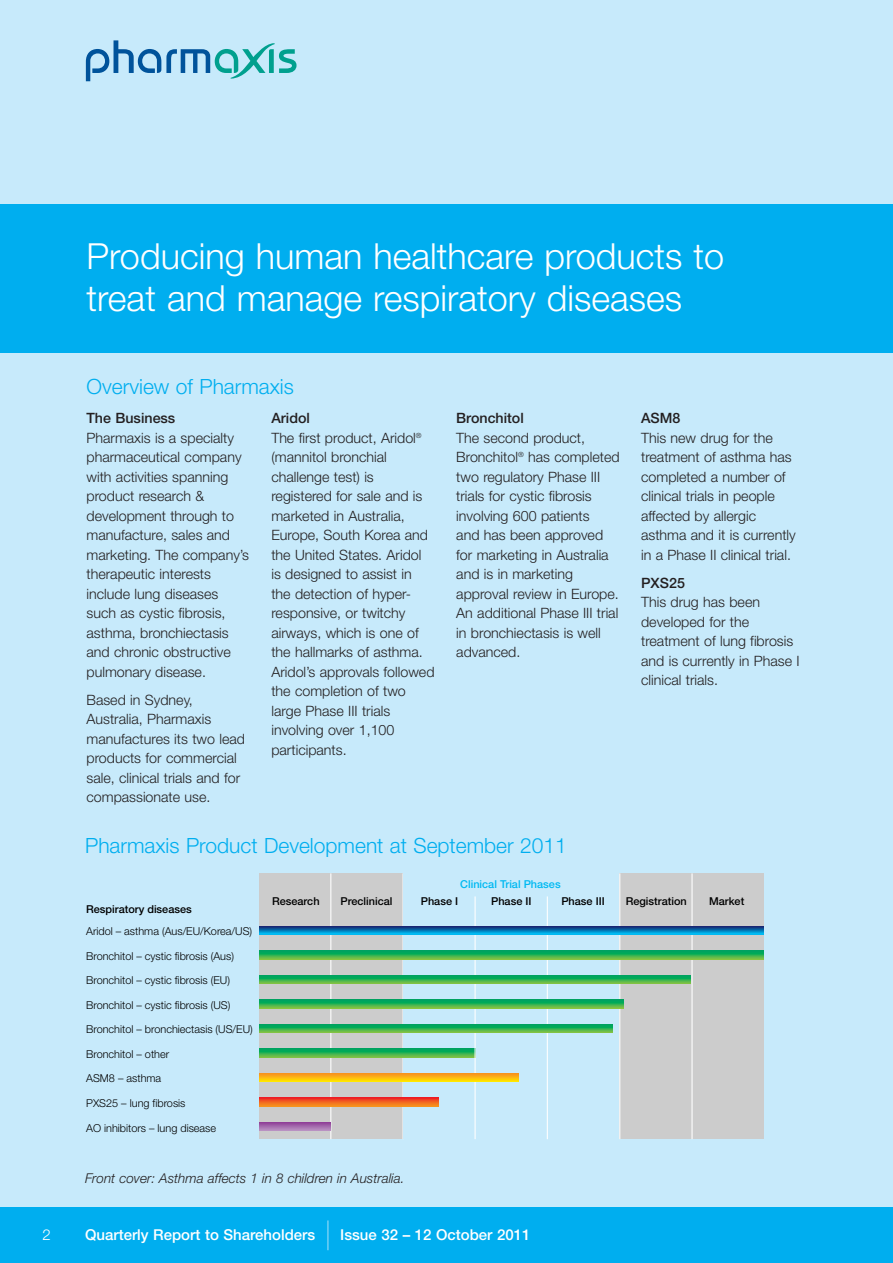
<style>
.page{position:relative;width:893px;height:1263px;background:#c7eafb}
.page>*{position:absolute;margin:0;border:0;box-sizing:border-box;transform-origin:0 0}
.t1{font:300 36px/42px "Helvetica Neue";color:#fff}
.t2{font:300 21px "Helvetica Neue";color:#00aeef}
.t3{font:500 15px "Helvetica Neue";color:#fff}
.t4{font:300 15px "Helvetica Neue";color:#fff}
.t5{font:300 14.25px/19.5px "Helvetica Neue";color:#231f20}
.t6{font:500 14.25px "Helvetica Neue";color:#231f20}
.t7{font:italic 300 13.5px "Helvetica Neue";color:#231f20}
.t8{font:300 10.95px "Helvetica Neue";color:#000}
.t9{font:500 10.95px "Helvetica Neue";color:#000}
.t10{font:500 10.95px "Helvetica Neue";color:#00b9f2}
.s1{font-weight:500}
</style>
<div class="page">
<div style="left:259px;top:873px;width:144px;height:266px;background:#ccc"></div>
<hr style="left:403px;top:873px;width:1px;height:266px;background:#fff">
<hr style="left:330px;top:873px;width:1px;height:266px;background:#fff">
<div style="left:620px;top:873px;width:144px;height:266px;background:#ccc"></div>
<hr style="left:619px;top:873px;width:1px;height:266px;background:#fff">
<hr style="left:547px;top:896px;width:1px;height:243px;background:#fff">
<svg style="left:259px;top:1048px;width:216px;height:10px;background:#31b152"></svg>
<svg style="left:259px;top:1098px;width:179px;height:8px"></svg>
<svg style="left:259px;top:1122px;width:71px;height:8px"></svg>
<hr style="left:475px;top:896px;width:1px;height:243px;background:#fff">
<svg style="left:259px;top:1024px;width:354px;height:8px;background:#27af54"></svg>
<svg style="left:259px;top:975px;width:432px;height:9px;background:#30b152"></svg>
<svg style="left:259px;top:1000px;width:364px;height:8px;background:#2fb153"></svg>
<svg style="left:259px;top:1073px;width:260px;height:8px;background:#fbb411"></svg>
<hr style="left:691px;top:873px;width:2px;height:266px;background:#fff">
<svg style="left:259px;top:926px;width:505px;height:9px;background:#0775b5"></svg>
<svg style="left:259px;top:951px;width:505px;height:8px;background:#2fb152"></svg>
<svg style="left:86px;top:40px;width:211px;height:41px"></svg>
<div style="left:0;top:1208px;width:893px;height:55px;background:#00aeef"></div>
<hr style="left:327px;top:1220px;width:2px;height:30px;background:#71d0f6">
<div style="left:0;top:204px;width:893px;height:148px;background:#00aeef"></div>
<h1 class="t1" style="left:87px;top:238px;width:639px">Producing human healthcare products to treat and manage respiratory diseases</h1>
<h2 class="t2" style="left:87px;top:379px;width:209px">Overview of Pharmaxis</h2>
<p class="t6" style="left:87px;top:413px;width:90px">The Business</p>
<p class="t5" style="left:87px;top:429px;width:164px">Pharmaxis is a specialty pharmaceutical company with activities spanning product research &amp; development through to manufacture, sales and marketing. The company’s therapeutic interests include lung diseases such as cystic fibrosis, asthma, bronchiectasis and chronic obstructive pulmonary disease.</p>
<p class="t5" style="left:87px;top:691px;width:160px">Based in Sydney,<br>Australia, Pharmaxis manufactures its two lead products for commercial sale, clinical trials and for compassionate use.</p>
<p class="t5" style="left:271px;top:410px;width:165px"><span class="s1">Aridol<br></span>The first product, Aridol<sup>® </sup>(mannitol bronchial challenge test) is registered for sale and is marketed in Australia,<br>Europe, South Korea and the United States. Aridol<br>is designed to assist in the detection of hyper&shy;responsive, or twitchy airways, which is one of the hallmarks of asthma.<br>Aridol’s approvals followed the completion of two large Phase III trials involving over 1,100 participants.</p>
<p class="t6" style="left:456px;top:413px;width:69px">Bronchitol</p>
<p class="t5" style="left:456px;top:429px;width:165px">The second product,<br>Bronchitol<sup>®</sup> has completed two regulatory Phase III trials for cystic fibrosis involving 600 patients<br>and has been approved for marketing in Australia and is in marketing approval review in Europe.<br>An additional Phase III trial in bronchiectasis is well advanced.</p>
<h2 class="t2" style="left:85px;top:838px;width:483px">Pharmaxis Product Development at September 2011</h2>
<p class="t10" style="left:460px;top:880px;width:102px">Clinical Trial Phases</p>
<p class="t6" style="left:641px;top:413px;width:41px">ASM8</p>
<p class="t5" style="left:641px;top:429px;width:156px">This new drug for the treatment of asthma has completed a number of clinical trials in people affected by allergic asthma and it is currently in a Phase II clinical trial.</p>
<p class="t6" style="left:641px;top:577px;width:45px">PXS25</p>
<p class="t5" style="left:641px;top:594px;width:160px">This drug has been developed for the treatment of lung fibrosis and is currently in Phase I clinical trials.</p>
<p class="t9" style="left:86px;top:906px;width:107px">Respiratory diseases</p>
<p class="t8" style="left:86px;top:927px;width:168px">Aridol – asthma (Aus/EU/Korea/US)</p>
<p class="t8" style="left:86px;top:952px;width:149px">Bronchitol – cystic fibrosis (Aus)</p>
<p class="t8" style="left:86px;top:976px;width:145px">Bronchitol – cystic fibrosis (EU)</p>
<p class="t8" style="left:86px;top:1001px;width:146px">Bronchitol – cystic fibrosis (US)</p>
<p class="t8" style="left:86px;top:1025px;width:168px">Bronchitol – bronchiectasis (US/EU)</p>
<p class="t8" style="left:86px;top:1050px;width:85px">Bronchitol – other</p>
<p class="t8" style="left:86px;top:1075px;width:77px">ASM8 – asthma</p>
<p class="t8" style="left:86px;top:1099px;width:101px">PXS25 – lung fibrosis</p>
<p class="t8" style="left:86px;top:1124px;width:132px">AO inhibitors – lung disease</p>
<p class="t9" style="left:272px;top:897px;width:49px">Research</p>
<p class="t9" style="left:341px;top:897px;width:53px">Preclinical</p>
<p class="t9" style="left:421px;top:897px;width:39px">Phase I</p>
<p class="t9" style="left:491px;top:897px;width:42px">Phase II</p>
<p class="t7" style="left:85px;top:1174px;width:321px">Front cover: Asthma affects 1 in 8 children in Australia.</p>
<p class="t4" style="left:43px;top:1229px;width:10px">2</p>
<p class="t3" style="left:85px;top:1229px;width:232px">Quarterly Report to Shareholders</p>
<p class="t3" style="left:340px;top:1229px;width:192px">Issue 32 – 12 October 2011</p>
<p class="t9" style="left:561px;top:897px;width:45px">Phase III</p>
<p class="t9" style="left:626px;top:897px;width:63px">Registration</p>
<p class="t9" style="left:709px;top:897px;width:37px">Market</p>
</div>
